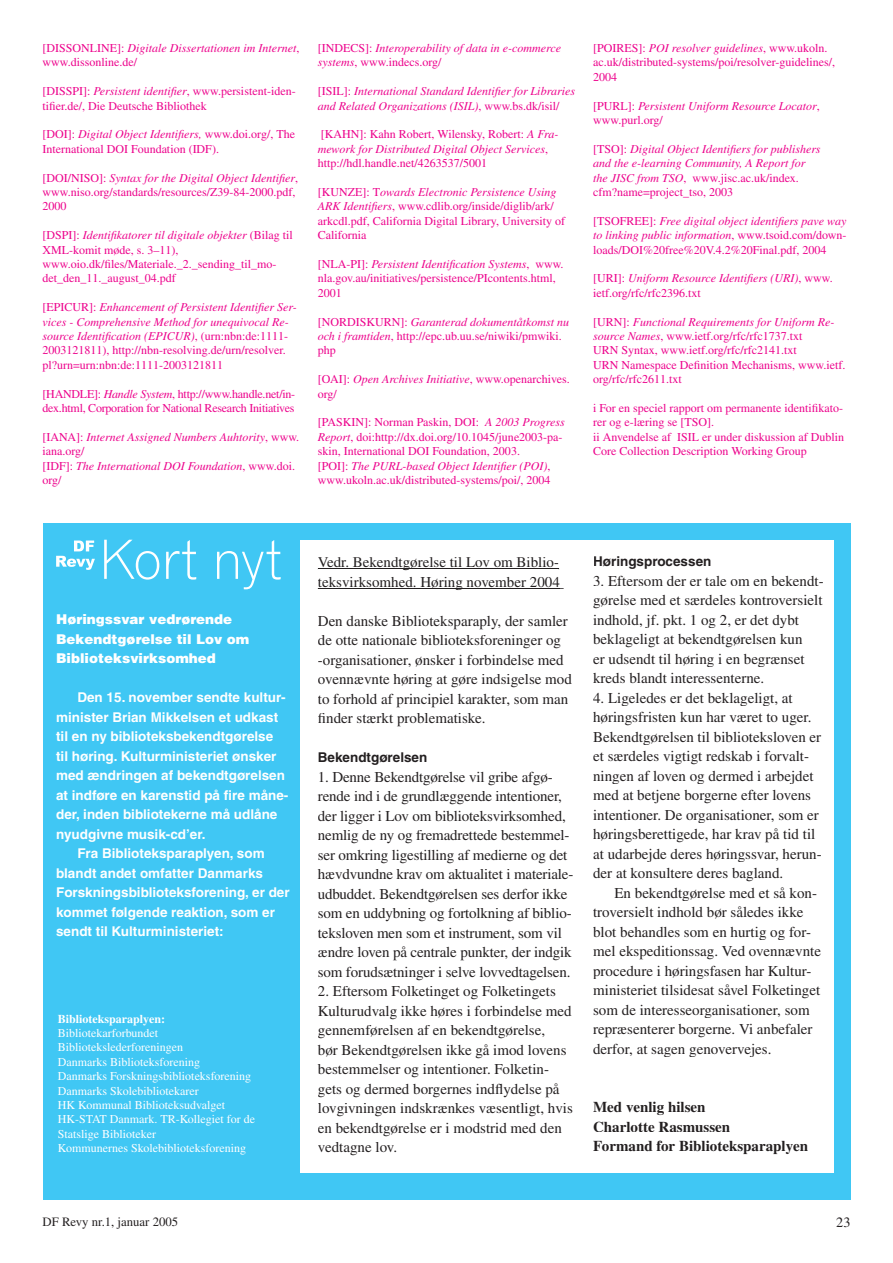
<style>
.page{position:relative;width:893px;height:1263px;background:#fff}
.page>*{position:absolute;margin:0;border:0;box-sizing:border-box;transform-origin:0 0}
.t1{font:15px/19.5px "Times";color:#231f20}
.t2{font:700 15px/19.5px "Times";color:#231f20}
.t3{font:14.25px "Times";color:#231f20}
.t4{font:700 13.5px "Helvetica";color:#fff}
.t5{font:900 13.5px/19.5px "Helvetica";color:#fff}
.t6{font:700 13.5px "Helvetica";color:#231f20}
.t7{font:12.75px "Times";color:#231f20}
.t8{font:12px/14.4px "Times";color:#ed028c}
.t9{font:italic 12px/14.4px "Times";color:#ed028c}
.t10{font:12px/14.4px "Times";color:#fff}
.t11{font:12px/14.4px "Times";letter-spacing:-.02em;color:#ed028c}
.t12{font:700 12px "Times";color:#fff}
.s1{font-style:italic}
.s2{font-style:normal}
</style>
<div class="page">
<div style="left:43px;top:523px;width:807px;height:676px;background:#40c7f4"></div>
<div style="left:300px;top:540px;width:533px;height:632px;background:#fff"></div>
<hr style="left:318px;top:568px;width:240px;height:1px;background:#231f20">
<hr style="left:318px;top:588px;width:242px;height:1px;background:#231f20">
<svg style="left:104px;top:540px;width:177px;height:49px"></svg>
<svg style="left:56px;top:540px;width:39px;height:30px"></svg>
<p class="t8" style="left:43px;top:41px;width:258px">[DISSONLINE]: <span class="s1">Digitale Dissertationen im Internet</span>, www.dissonline.de/</p>
<p class="t8" style="left:43px;top:84px;width:255px">[DISSPI]: <span class="s1">Persistent identifier</span>, www.persistent-iden&shy;tifier.de/, Die Deutsche Bibliothek</p>
<p class="t8" style="left:43px;top:127px;width:254px">[DOI]: <span class="s1">Digital Object Identifiers,</span> www.doi.org/, The<br>International DOI Foundation (IDF).</p>
<p class="t8" style="left:43px;top:170px;width:257px">[DOI/NISO]: <span class="s1">Syntax for the Digital Object Identifier</span>, www.niso.org/standards/resources/Z39-84-2000.pdf,<br>2000</p>
<p class="t8" style="left:43px;top:228px;width:252px">[DSPI]: <span class="s1">Identifikatorer til digitale objekter</span> (Bilag til XML-komit møde, s. 3–11), www.oio.dk/files/Materiale._2._sending_til_mo&shy;det_den_11._august_04.pdf</p>
<p class="t8" style="left:43px;top:300px;width:256px">[EPICUR]: <span class="s1">Enhancement of Persistent Identifier Ser&shy;vices - Comprehensive Method for unequivocal Re&shy;source Identification (EPICUR)</span>, (urn:nbn:de:1111- 2003121811), http://nbn-resolving.de/urn/resolver. pl?urn=urn:nbn:de:1111-2003121811</p>
<p class="t11" style="left:43px;top:386px;width:254px">[HANDLE]: <span class="s1">Handle System</span>, http://www.handle.net/in&shy;dex.html, Corporation for National Research Initiatives</p>
<p class="t9" style="left:43px;top:430px;width:258px"><span class="s2">[IANA]:</span> Internet Assigned Numbers Auhtority<span class="s2">, www. iana.org/<br>[IDF]:</span> The International DOI Foundation<span class="s2">, www.doi. org/</span></p>
<p class="t9" style="left:318px;top:41px;width:245px"><span class="s2">[INDECS]:</span> Interoperability of data in e-commerce systems<span class="s2">, www.indecs.org/</span></p>
<p class="t9" style="left:318px;top:84px;width:259px"><span class="s2">[ISIL]:</span> International Standard Identifier for Libraries and Related Organizations (ISIL)<span class="s2">, www.bs.dk/isil/</span></p>
<p class="t8" style="left:318px;top:127px;width:242px">[KAHN]: Kahn Robert, Wilensky, Robert: <span class="s1">A Fra&shy;mework for Distributed Digital Object Services</span>, http://hdl.handle.net/4263537/5001</p>
<p class="t8" style="left:318px;top:185px;width:249px">[KUNZE]: T<span class="s1">owards Electronic Persistence Using ARK Identifiers</span>, www.cdlib.org/inside/diglib/ark/ arkcdl.pdf, California Digital Library, University of California</p>
<p class="t8" style="left:318px;top:257px;width:247px">[NLA-PI]: <span class="s1">Persistent Identification Systems</span>, www. nla.gov.au/initiatives/persistence/PIcontents.html,<br>2001</p>
<p class="t8" style="left:318px;top:314px;width:253px">[NORDISKURN]: <span class="s1">Garanterad dokumentåtkomst nu och i framtiden</span>, http://epc.ub.uu.se/niwiki/pmwiki. php</p>
<p class="t8" style="left:318px;top:372px;width:253px">[OAI]: <span class="s1">Open Archives Initiative</span>, www.openarchives. org/</p>
<p class="t8" style="left:318px;top:415px;width:248px">[PASKIN]: Norman Paskin, DOI: <span class="s1">A 2003 Progress Report</span>, doi:http://dx.doi.org/10.1045/june2003-pa&shy;skin, International DOI Foundation, 2003.<br>[POI]: <span class="s1">The PURL-based Object Identifier (POI)</span>, www.ukoln.ac.uk/distributed-systems/poi/, 2004</p>
<p class="t8" style="left:593px;top:41px;width:243px">[POIRES]: <span class="s1">POI resolver guidelines</span>, www.ukoln. ac.uk/distributed-systems/poi/resolver-guidelines/,<br>2004</p>
<p class="t9" style="left:593px;top:98px;width:228px"><span class="s2">[PURL]:</span> Persistent Uniform Resource Locator<span class="s2">, www.purl.org/</span></p>
<p class="t9" style="left:593px;top:142px;width:229px"><span class="s2">[TSO]:</span> Digital Object Identifiers for publishers and the e-learning Community, A Report for the JISC from TSO<span class="s2">, www.jisc.ac.uk/index. cfm?name=project_tso, 2003</span></p>
<p class="t8" style="left:593px;top:213px;width:255px;text-align:justify">[TSOFREE]: <span class="s1">Free digital object identifiers pave way to linking public information</span>, www.tsoid.com/down&shy;loads/DOI%20free%20V.4.2%20Final.pdf, 2004</p>
<p class="t8" style="left:593px;top:271px;width:241px">[URI]: <span class="s1">Uniform Resource Identifiers (URI)</span>, www. ietf.org/rfc/rfc2396.txt</p>
<p class="t8" style="left:593px;top:314px;width:254px">[URN]: <span class="s1">Functional Requirements for Uniform Re&shy;source Names</span>, www.ietf.org/rfc/rfc1737.txt<br>URN Syntax, www.ietf.org/rfc/rfc2141.txt<br>URN Namespace Definition Mechanisms, www.ietf. org/rfc/rfc2611.txt</p>
<p class="t8" style="left:593px;top:401px;width:252px">i For en speciel rapport om permanente identifikato&shy;rer og e-læring se [TSO].<br>ii Anvendelse af ISIL er under diskussion af Dublin Core Collection Description Working Group</p>
<p class="t5" style="left:56px;top:609px;width:195px">Høringssvar vedrørende<br>Bekendtgørelse til Lov om<br>Biblioteksvirksomhed</p>
<p class="t4" style="left:77px;top:689px;width:210px">Den 15. november sendte kultur-</p>
<p class="t4" style="left:56px;top:709px;width:224px">minister Brian Mikkelsen et udkast</p>
<p class="t4" style="left:56px;top:728px;width:219px">til en ny biblioteksbekendtgørelse</p>
<p class="t4" style="left:56px;top:748px;width:222px">til høring. Kulturministeriet ønsker</p>
<p class="t4" style="left:56px;top:767px;width:230px">med ændringen af bekendtgørelsen</p>
<p class="t4" style="left:56px;top:787px;width:234px">at indføre en karenstid på fire måne-</p>
<p class="t4" style="left:56px;top:806px;width:223px">der, inden bibliotekerne må udlåne</p>
<p class="t4" style="left:56px;top:826px;width:151px">nyudgivne musik-cd’er.</p>
<p class="t4" style="left:77px;top:845px;width:189px">Fra Biblioteksparaplyen, som</p>
<p class="t4" style="left:56px;top:865px;width:208px">blandt andet omfatter Danmarks</p>
<p class="t4" style="left:56px;top:884px;width:235px">Forskningsbiblioteksforening, er der</p>
<p class="t4" style="left:56px;top:904px;width:220px">kommet følgende reaktion, som er</p>
<p class="t4" style="left:56px;top:923px;width:169px">sendt til Kulturministeriet:</p>
<p class="t12" style="left:58px;top:1011px;width:109px">Biblioteksparaplyen:</p>
<p class="t10" style="left:58px;top:1026px;width:199px">Bibliotekarforbundet<br>Bibliotekslederforeningen<br>Danmarks Biblioteksforening<br>Danmarks Forskningsbiblioteksforening<br>Danmarks Skolebibliotekarer<br>HK Kommunal Biblioteksudvalget<br>HK-STAT Danmark. TR-Kollegiet for de<br>Statslige Biblioteker<br>Kommunernes Skolebiblioteksforening</p>
<p class="t1" style="left:318px;top:552px;width:244px">Vedr. Bekendtgørelse til Lov om Biblio&shy;teksvirksomhed. Høring november 2004</p>
<p class="t1" style="left:318px;top:611px;width:256px">Den danske Biblioteksparaply, der samler de otte nationale biblioteksforeninger og -organisationer, ønsker i forbindelse med ovennævnte høring at gøre indsigelse mod to forhold af principiel karakter, som man finder stærkt problematiske.</p>
<p class="t6" style="left:318px;top:749px;width:111px">Bekendtgørelsen</p>
<p class="t1" style="left:318px;top:767px;width:257px">1. Denne Bekendtgørelse vil gribe afgø&shy;rende ind i de grundlæggende intentioner, der ligger i Lov om biblioteksvirksomhed, nemlig de ny og fremadrettede bestemmel&shy;ser omkring ligestilling af medierne og det hævdvundne krav om aktualitet i materiale&shy;udbuddet. Bekendtgørelsen ses derfor ikke som en uddybning og fortolkning af biblio&shy;teksloven men som et instrument, som vil ændre loven på centrale punkter, der indgik som forudsætninger i selve lovvedtagelsen.</p>
<p class="t1" style="left:318px;top:981px;width:257px">2. Eftersom Folketinget og Folketingets Kulturudvalg ikke høres i forbindelse med gennemførelsen af en bekendtgørelse,<br>bør Bekendtgørelsen ikke gå imod lovens bestemmelser og intentioner. Folketin&shy;gets og dermed borgernes indflydelse på lovgivningen indskrænkes væsentligt, hvis en bekendtgørelse er i modstrid med den vedtagne lov.</p>
<p class="t6" style="left:593px;top:553px;width:120px">Høringsprocessen</p>
<p class="t1" style="left:593px;top:571px;width:232px">3. Eftersom der er tale om en bekendt&shy;gørelse med et særdeles kontroversielt indhold, jf. pkt. 1 og 2, er det dybt beklageligt at bekendtgørelsen kun<br>er udsendt til høring i en begrænset kreds blandt interessenterne.</p>
<p class="t1" style="left:593px;top:688px;width:230px">4. Ligeledes er det beklageligt, at høringsfristen kun har været to uger.<br>Bekendtgørelsen til biblioteksloven er et særdeles vigtigt redskab i forvalt&shy;ningen af loven og dermed i arbejdet med at betjene borgerne efter lovens intentioner. De organisationer, som er høringsberettigede, har krav på tid til at udarbejde deres høringssvar, herun&shy;der at konsultere deres bagland.</p>
<p class="t1" style="left:593px;top:883px;width:229px;text-indent:21px">En bekendtgørelse med et så kon&shy;troversielt indhold bør således ikke blot behandles som en hurtig og for&shy;mel ekspeditionssag. Ved ovennævnte procedure i høringsfasen har Kultur&shy;ministeriet tilsidesat såvel Folketinget som de interesseorganisationer, som repræsenterer borgerne. Vi anbefaler derfor, at sagen genovervejes.</p>
<p class="t2" style="left:593px;top:1097px;width:216px">Med venlig hilsen<br>Charlotte Rasmussen<br>Formand for Biblioteksparaplyen</p>
<p class="t7" style="left:43px;top:1215px;width:137px">DF Revy nr.1, januar 2005</p>
<p class="t3" style="left:836px;top:1214px;width:16px">23</p>
</div>
